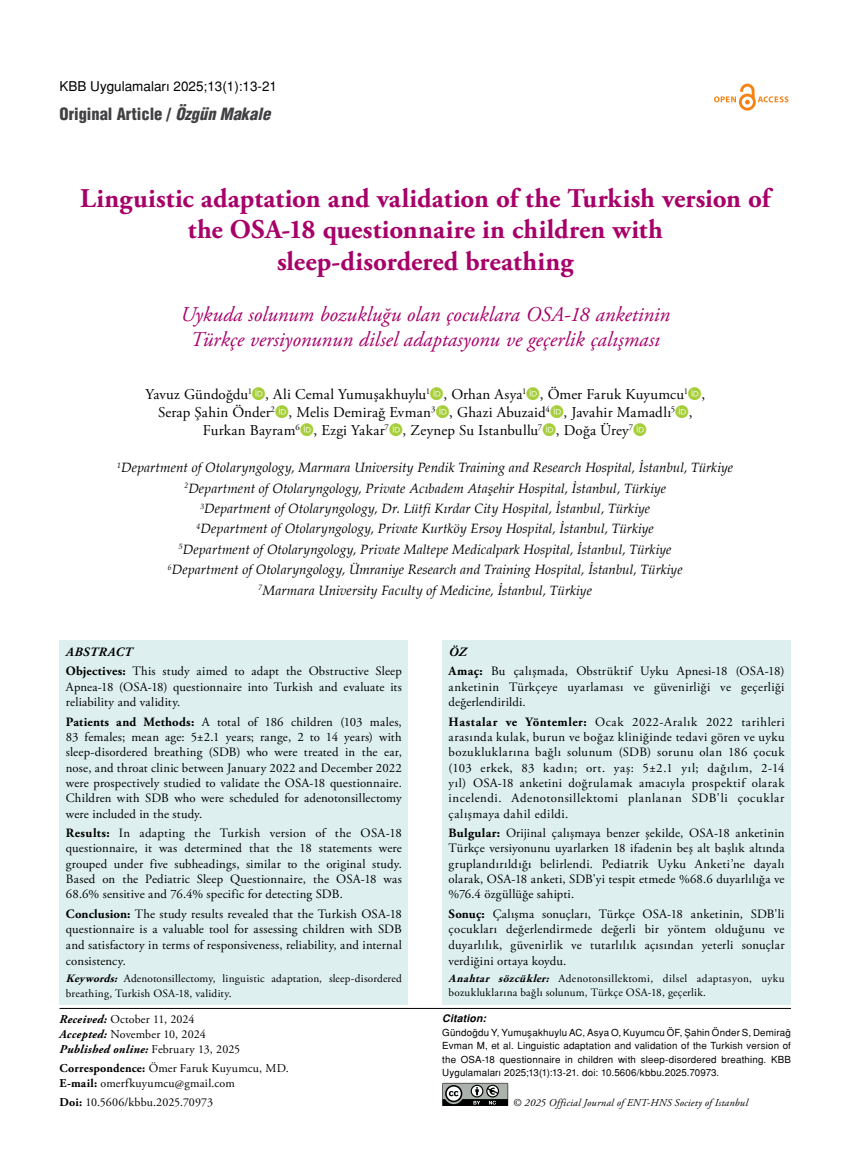
<style>
.page{position:relative;width:859px;height:1170px;background:#fff}
.page>*{position:absolute;margin:0;border:0;box-sizing:border-box;transform-origin:0 0}
.t1{font:700 27px/31.5px "Adobe Garamond Pro";color:#a70069;text-align:center}
.t2{font:italic 21px/25.5px "Adobe Garamond Pro";color:#a70069;text-align:center}
.t3{font:16.5px "Helvetica Condensed Black Tr";color:#414042}
.t4{font:15px "Adobe Garamond Pro";letter-spacing:.01em;color:#000}
.t5{font:italic 13.5px/20.4px "Palatino";color:#000;text-align:center}
.t6{font:13.5px "Helvetica Normal Tr";color:#000}
.t7{font:12.75px/15.3px "Adobe Garamond Pro";letter-spacing:.02em;color:#000;text-align:justify}
.t8{font:12px/14.9px "Adobe Garamond Pro";letter-spacing:.01em;color:#000}
.t9{font:11.25px/13.5px "Adobe Garamond Pro";letter-spacing:.02em;color:#000}
.t10{font:italic 10.5px "Adobe Garamond Pro";letter-spacing:.015em;color:#000}
.t11{font:10.5px "Helvetica Bold Italic Tr";letter-spacing:.02em;color:#000}
.t12{font:9.75px/13.5px "Helvetica Normal Tr";letter-spacing:.015em;color:#000;text-align:justify}
.s1{font-family:"Helvetica Cond Black Italic Tr"}
.s2{font-weight:700;font-style:italic}
.s3{font-weight:700}
.s4{font-size:12px}
</style>
<div class="page">
<svg style="left:714px;top:84px;width:74px;height:27px"></svg>
<svg style="left:442px;top:1082px;width:66px;height:23px;background:#7b7e7b"></svg>
<hr style="left:60px;top:1008px;width:731px;height:1px;background:#000">
<div style="left:442px;top:640px;width:349px;height:365px;background:#ddf0ef"></div>
<div style="left:60px;top:640px;width:348px;height:365px;background:#ddf0ef"></div>
<p class="t6" style="left:60px;top:78px;width:219px">KBB Uygulamaları 2025;13(1):13-21</p>
<p class="t3" style="left:60px;top:104px;width:212px">Original Article / <span class="s1">Özgün Makale</span></p>
<h1 class="t1" style="left:80px;top:183px;width:691px">Linguistic adaptation and validation of the Turkish version of the OSA-18 questionnaire in children with<br>sleep-disordered breathing</h1>
<h2 class="t2" style="left:180px;top:302px;width:491px">Uykuda solunum bozukluğu olan çocuklara OSA-18 anketinin<br>Türkçe versiyonunun dilsel adaptasyonu ve geçerlik çalışması</h2>
<p class="t4" style="left:145px;top:385px;width:561px">Yavuz Gündoğdu<sup>1</sup> , Ali Cemal Yumuşakhuylu<sup>1</sup> , Orhan Asya<sup>1</sup> , Ömer Faruk Kuyumcu<sup>1</sup> ,</p>
<p class="t4" style="left:158px;top:403px;width:536px">Serap Şahin Önder<sup>2</sup> , Melis Demirağ Evman<sup>3</sup> , Ghazi Abuzaid<sup>4</sup> , Javahir Mamadlı<sup>5</sup> ,</p>
<p class="t4" style="left:203px;top:421px;width:432px">Furkan Bayram<sup>6</sup> , Ezgi Yakar<sup>7</sup> , Zeynep Su Istanbullu<sup>7</sup> , Doğa Ürey<sup>7</sup></p>
<p class="t5" style="left:117px;top:457px;width:617px"><sup>1</sup>Department of Otolaryngology, Marmara University Pendik Training and Research Hospital, İstanbul, Türkiye <sup>2</sup>Department of Otolaryngology, Private Acıbadem Ataşehir Hospital, İstanbul, Türkiye<br><sup>3</sup>Department of Otolaryngology, Dr. Lütfi Kırdar City Hospital, İstanbul, Türkiye<br><sup>4</sup>Department of Otolaryngology, Private Kurtköy Ersoy Hospital, İstanbul, Türkiye<br><sup>5</sup>Department of Otolaryngology, Private Maltepe Medicalpark Hospital, İstanbul, Türkiye<br><sup>6</sup>Department of Otolaryngology, Ümraniye Research and Training Hospital, İstanbul, Türkiye<br><sup>7</sup>Marmara University Faculty of Medicine, İstanbul, Türkiye</p>
<p class="t7" style="left:66px;top:642px;width:337px;line-height:19.5px"><span class="s2">ABSTRACT<br></span><span class="s3">Objectives:</span> This study aimed to adapt the Obstructive Sleep</p>
<p class="t7" style="left:66px;top:679px;width:337px">Apnea-18 (OSA-18) questionnaire into Turkish and evaluate its reliability and validity.</p>
<p class="t7" style="left:66px;top:714px;width:337px"><span class="s3">Patients and Methods:</span> A total of 186 children (103 males, 83 females; mean age: 5±2.1 years; range, 2 to 14 years) with sleep-disordered breathing (SDB) who were treated in the ear, nose, and throat clinic between January 2022 and December 2022 were prospectively studied to validate the OSA-18 questionnaire.<br>Children with SDB who were scheduled for adenotonsillectomy were included in the study.</p>
<p class="t7" style="left:66px;top:825px;width:337px"><span class="s3">Results:</span> In adapting the Turkish version of the OSA-18 questionnaire, it was determined that the 18 statements were grouped under five subheadings, similar to the original study.<br>Based on the Pediatric Sleep Questionnaire, the OSA-18 was 68.6% sensitive and 76.4% specific for detecting SDB.</p>
<p class="t7" style="left:66px;top:906px;width:337px"><span class="s3">Conclusion:</span> The study results revealed that the Turkish OSA-18 questionnaire is a valuable tool for assessing children with SDB and satisfactory in terms of responsiveness, reliability, and internal consistency.</p>
<p class="t9" style="left:66px;top:972px;width:337px;line-height:14.4px"><span class="s2">Keywords:</span> Adenotonsillectomy, linguistic adaptation, sleep-disordered breathing, Turkish OSA-18, validity<span class="s4">.</span></p>
<p class="t8" style="left:60px;top:1012px;width:182px"><span class="s2">Received:</span> October 11, 2024<br><span class="s2">Accepted:</span> November 10, 2024<br><span class="s2">Published online:</span> February 13, 2025</p>
<p class="t8" style="left:60px;top:1061px;width:231px"><span class="s3">Correspondence:</span> Ömer Faruk Kuyumcu, MD.<br><span class="s3">E-mail:</span> omerfkuyumcu@gmail.com</p>
<p class="t8" style="left:60px;top:1095px;width:155px"><span class="s3">Doi:</span> 10.5606/kbbu.2025.70973</p>
<p class="t7" style="left:449px;top:642px;width:337px;line-height:19.5px"><span class="s2">ÖZ<br></span><span class="s3">Amaç:</span> Bu çalışmada, Obstrüktif Uyku Apnesi-18 (OSA-18)</p>
<p class="t7" style="left:449px;top:679px;width:337px">anketinin Türkçeye uyarlaması ve güvenirliği ve geçerliği değerlendirildi.</p>
<p class="t7" style="left:449px;top:714px;width:337px"><span class="s3">Hastalar ve Yöntemler:</span> Ocak 2022-Aralık 2022 tarihleri arasında kulak, burun ve boğaz kliniğinde tedavi gören ve uyku bozukluklarına bağlı solunum (SDB) sorunu olan 186 çocuk (103 erkek, 83 kadın; ort. yaş: 5±2.1 yıl; dağılım, 2-14 yıl) OSA-18 anketini doğrulamak amacıyla prospektif olarak incelendi. Adenotonsillektomi planlanan SDB'li çocuklar çalışmaya dahil edildi.</p>
<p class="t7" style="left:449px;top:825px;width:337px"><span class="s3">Bulgular:</span> Orijinal çalışmaya benzer şekilde, OSA-18 anketinin Türkçe versiyonunu uyarlarken 18 ifadenin beş alt başlık altında gruplandırıldığı belirlendi. Pediatrik Uyku Anketi’ne dayalı olarak, OSA-18 anketi, SDB'yi tespit etmede %68.6 duyarlılığa ve %76.4 özgüllüğe sahipti.</p>
<p class="t7" style="left:449px;top:906px;width:337px"><span class="s3">Sonuç:</span> Çalışma sonuçları, Türkçe OSA-18 anketinin, SDB'li çocukları değerlendirmede değerli bir yöntem olduğunu ve duyarlılık, güvenirlik ve tutarlılık açısından yeterli sonuçlar verdiğini ortaya koydu.</p>
<p class="t9" style="left:449px;top:972px;width:337px"><span class="s2">Anahtar sözcükler:</span> Adenotonsillektomi, dilsel adaptasyon, uyku bozukluklarına bağlı solunum, Türkçe OSA-18, geçerlik.</p>
<p class="t11" style="left:442px;top:1011px;width:45px">Citation:</p>
<p class="t12" style="left:442px;top:1025px;width:350px">Gündoğdu Y, Yumuşakhuylu AC, Asya O, Kuyumcu ÖF, Şahin Önder S, Demirağ Evman M, et al. Linguistic adaptation and validation of the Turkish version of the OSA-18 questionnaire in children with sleep-disordered breathing. KBB Uygulamaları 2025;13(1):13-21. doi: 10.5606/kbbu.2025.70973.</p>
<p class="t10" style="left:513px;top:1096px;width:236px">© 2025 Official Journal of ENT-HNS Society of Istanbul</p>
</div>
